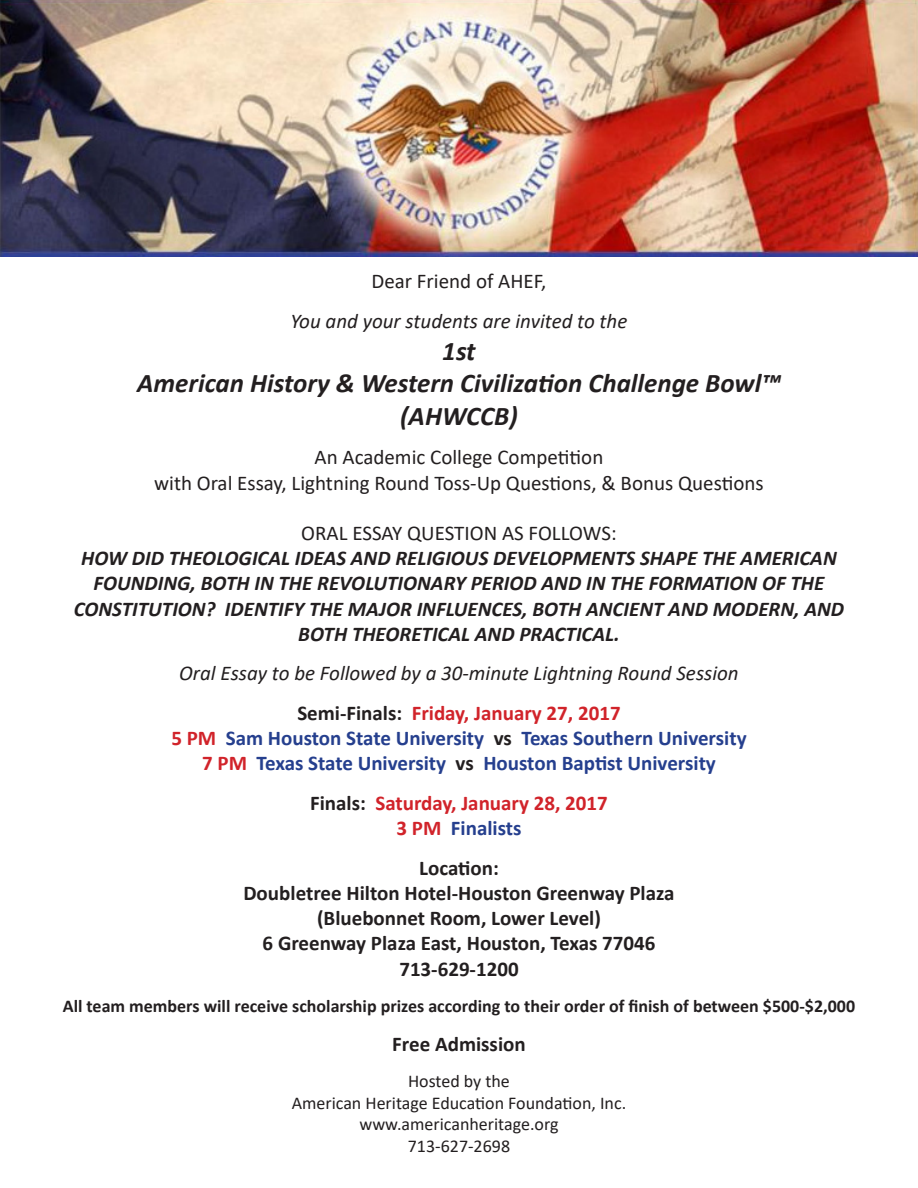
<style>
.page{position:relative;width:918px;height:1188px;background:#fff}
.page>*{position:absolute;margin:0;border:0;box-sizing:border-box;transform-origin:0 0}
.t1{font:italic 700 27px "Calibri";color:#231f20}
.t2{font:italic 700 21px/25.2px "Calibri";color:#231f20;text-align:center}
.t3{font:700 21px "Calibri";color:#231f20}
.t4{font:21px "Calibri";color:#231f20}
.t5{font:700 21px "Calibri";color:#253f8e}
.t6{font:italic 21px "Calibri";color:#231f20}
.t7{font:700 21px "Calibri";color:#d1232a}
.t8{font:700 18px "Calibri";color:#231f20}
.t9{font:18px "Calibri";color:#231f20}
.s1{color:#231f20}
.s2{color:#d1232a}
</style>
<div class="page">
<img style="left:0;top:0;width:918px;height:257px">
<p class="t4" style="left:371px;top:266px;width:177px">Dear Friend of AHEF,</p>
<p class="t6" style="left:290px;top:306px;width:338px">You and your students are invited to the</p>
<p class="t1" style="left:442px;top:332px;width:35px">1st</p>
<p class="t1" style="left:137px;top:364px;width:645px">American History &amp; Western Civilization Challenge Bowl™</p>
<p class="t1" style="left:400px;top:397px;width:119px">(AHWCCB)</p>
<p class="t4" style="left:315px;top:443px;width:290px">An Academic College Competition</p>
<p class="t4" style="left:154px;top:468px;width:611px">with Oral Essay, Lightning Round Toss-Up Questions, &amp; Bonus Questions</p>
<p class="t4" style="left:301px;top:518px;width:317px">ORAL ESSAY QUESTION AS FOLLOWS:</p>
<p class="t2" style="left:74px;top:545px;width:772px">HOW DID THEOLOGICAL IDEAS AND RELIGIOUS DEVELOPMENTS SHAPE THE AMERICAN FOUNDING, BOTH IN THE REVOLUTIONARY PERIOD AND IN THE FORMATION OF THE CONSTITUTION? IDENTIFY THE MAJOR INFLUENCES, BOTH ANCIENT AND MODERN, AND BOTH THEORETICAL AND PRACTICAL.</p>
<p class="t6" style="left:179px;top:659px;width:561px">Oral Essay to be Followed by a 30-minute Lightning Round Session</p>
<p class="t7" style="left:297px;top:698px;width:325px"><span class="s1">Semi-Finals:</span> Friday, January 27, 2017</p>
<p class="t5" style="left:171px;top:723px;width:577px"><span class="s2">5 PM</span> Sam Houston State University <span class="s1">vs</span> Texas Southern University</p>
<p class="t5" style="left:202px;top:748px;width:515px"><span class="s2">7 PM</span> Texas State University <span class="s1">vs</span> Houston Baptist University</p>
<p class="t7" style="left:310px;top:788px;width:299px"><span class="s1">Finals:</span> Saturday, January 28, 2017</p>
<p class="t5" style="left:397px;top:813px;width:126px"><span class="s2">3 PM</span> Finalists</p>
<p class="t3" style="left:419px;top:853px;width:81px">Location:</p>
<p class="t3" style="left:243px;top:878px;width:433px">Doubletree Hilton Hotel-Houston Greenway Plaza</p>
<p class="t3" style="left:317px;top:903px;width:285px">(Bluebonnet Room, Lower Level)</p>
<p class="t3" style="left:263px;top:928px;width:394px">6 Greenway Plaza East, Houston, Texas 77046</p>
<p class="t3" style="left:399px;top:954px;width:121px">713-629-1200</p>
<p class="t8" style="left:63px;top:993px;width:794px">All team members will receive scholarship prizes according to their order of finish of between $500-$2,000</p>
<p class="t3" style="left:392px;top:1029px;width:135px">Free Admission</p>
<p class="t9" style="left:408px;top:1069px;width:103px">Hosted by the</p>
<p class="t9" style="left:292px;top:1090px;width:336px">American Heritage Education Foundation, Inc.</p>
<p class="t9" style="left:359px;top:1112px;width:201px">www.americanheritage.org</p>
<p class="t9" style="left:408px;top:1133px;width:104px">713-627-2698</p>
</div>
